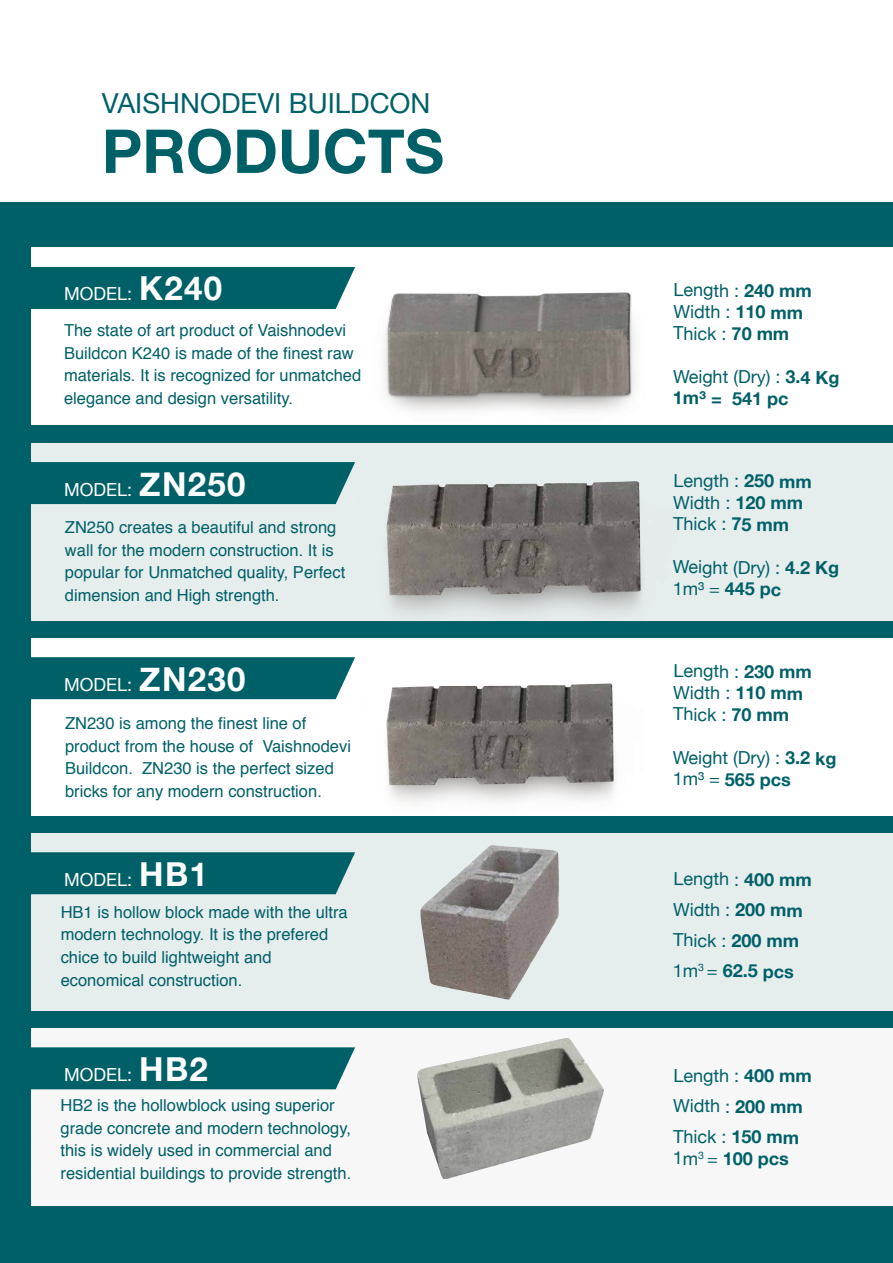
<style>
.page{position:relative;width:893px;height:1263px;background:#fff}
.page>*{position:absolute;margin:0;border:0;box-sizing:border-box;transform-origin:0 0}
.t1{font:700 60.6px "Helvetica Neue";color:#006068}
.t2{font:27.6px "Helvetica Neue";color:#006068}
.t3{font:18px/21.6px "Helvetica Neue";letter-spacing:-.01em;color:#006068}
.t4{font:18px "Helvetica Neue";color:#fff}
.t5{font:700 18px/21.6px "Helvetica Neue";letter-spacing:-.01em;color:#006068}
.t6{font:16.5px/22.5px "Helvetica";color:#006068}
.s1{font-weight:700;font-size:33px}
.s2{font-weight:700}
.s3{font-weight:400}
</style>
<div class="page">
<div style="left:0;top:203px;width:893px;height:1060px;background:#006068"></div>
<div style="left:31px;top:248px;width:862px;height:177px;background:#fff"></div>
<img style="left:384px;top:292px;width:251px;height:120px">
<div style="left:31px;top:267px;width:324px;height:42px;background:#006068"></div>
<div style="left:31px;top:443px;width:862px;height:177px;background:#e6eded"></div>
<div style="left:31px;top:638px;width:862px;height:177px;background:#fff"></div>
<div style="left:31px;top:833px;width:862px;height:178px;background:#e6eded"></div>
<div style="left:31px;top:1028px;width:862px;height:178px;background:#f7f7f7"></div>
<img style="left:340px;top:481px;width:347px;height:140px">
<img style="left:346px;top:683px;width:308px;height:133px">
<img style="left:417px;top:1038px;width:187px;height:142px">
<img style="left:420px;top:845px;width:139px;height:155px">
<div style="left:31px;top:462px;width:324px;height:42px;background:#006068"></div>
<div style="left:31px;top:657px;width:324px;height:42px;background:#006068"></div>
<div style="left:31px;top:852px;width:324px;height:42px;background:#006068"></div>
<div style="left:31px;top:1047px;width:324px;height:42px;background:#006068"></div>
<h2 class="t2" style="left:102px;top:83px;width:330px">VAISHNODEVI BUILDCON</h2>
<h1 class="t1" style="left:102px;top:104px;width:344px">PRODUCTS</h1>
<p class="t4" style="left:64px;top:281px;width:160px">MODEL: <span class="s1">K240</span></p>
<p class="t6" style="left:64px;top:319px;width:299px">The state of art product of Vaishnodevi Buildcon K240 is made of the finest raw materials. It is recognized for unmatched elegance and design versatility.</p>
<p class="t4" style="left:64px;top:476px;width:183px">MODEL: <span class="s1">ZN250</span></p>
<p class="t6" style="left:65px;top:516px;width:282px">ZN250 creates a beautiful and strong wall for the modern construction. It is popular for Unmatched quality, Perfect dimension and High strength.</p>
<p class="t4" style="left:64px;top:671px;width:183px">MODEL: <span class="s1">ZN230</span></p>
<p class="t6" style="left:65px;top:713px;width:287px">ZN230 is among the finest line of product from the house of Vaishnodevi Buildcon. ZN230 is the perfect sized bricks for any modern construction.</p>
<p class="t4" style="left:64px;top:866px;width:145px">MODEL: <span class="s1">HB1</span></p>
<p class="t6" style="left:61px;top:901px;width:289px">HB1 is hollow block made with the ultra modern technology. It is the prefered chice to build lightweight and economical construction.</p>
<p class="t4" style="left:64px;top:1061px;width:145px">MODEL: <span class="s1">HB2</span></p>
<p class="t6" style="left:61px;top:1095px;width:292px">HB2 is the hollowblock using superior grade concrete and modern technology, this is widely used in commercial and residential buildings to provide strength.</p>
<p class="t3" style="left:673px;top:280px;width:140px">Length : <span class="s2">240 mm<br></span>Width : <span class="s2">110 mm<br></span>Thick : <span class="s2">70 mm</span></p>
<p class="t5" style="left:673px;top:366px;width:168px"><span class="s3">Weight (Dry) :</span> 3.4 Kg<br>1m³ = 541 pc</p>
<p class="t3" style="left:673px;top:471px;width:140px">Length : <span class="s2">250 mm<br></span>Width : <span class="s2">120 mm<br></span>Thick : <span class="s2">75 mm</span></p>
<p class="t3" style="left:673px;top:557px;width:168px">Weight (Dry) : <span class="s2">4.2 Kg<br></span>1m³ = <span class="s2">445 pc</span></p>
<p class="t3" style="left:673px;top:661px;width:140px">Length : <span class="s2">230 mm<br></span>Width : <span class="s2">110 mm<br></span>Thick : <span class="s2">70 mm</span></p>
<p class="t3" style="left:673px;top:748px;width:165px">Weight (Dry) : <span class="s2">3.2 kg<br></span>1m³ = <span class="s2">565 pcs</span></p>
<p class="t3" style="left:673px;top:865px;width:141px;line-height:30.8px">Length : <span class="s2">400 mm<br></span>Width : <span class="s2">200 mm<br></span>Thick : <span class="s2">200 mm<br></span>1m<sup>3</sup> = <span class="s2">62.5 pcs</span></p>
<p class="t3" style="left:673px;top:1061px;width:140px;line-height:30.6px">Length : <span class="s2">400 mm<br></span>Width : <span class="s2">200 mm<br></span>Thick : <span class="s2">150 mm</span></p>
<p class="t5" style="left:673px;top:1148px;width:118px"><span class="s3">1m</span><sup>3</sup> <span class="s3">=</span> 100 pcs</p>
</div>
